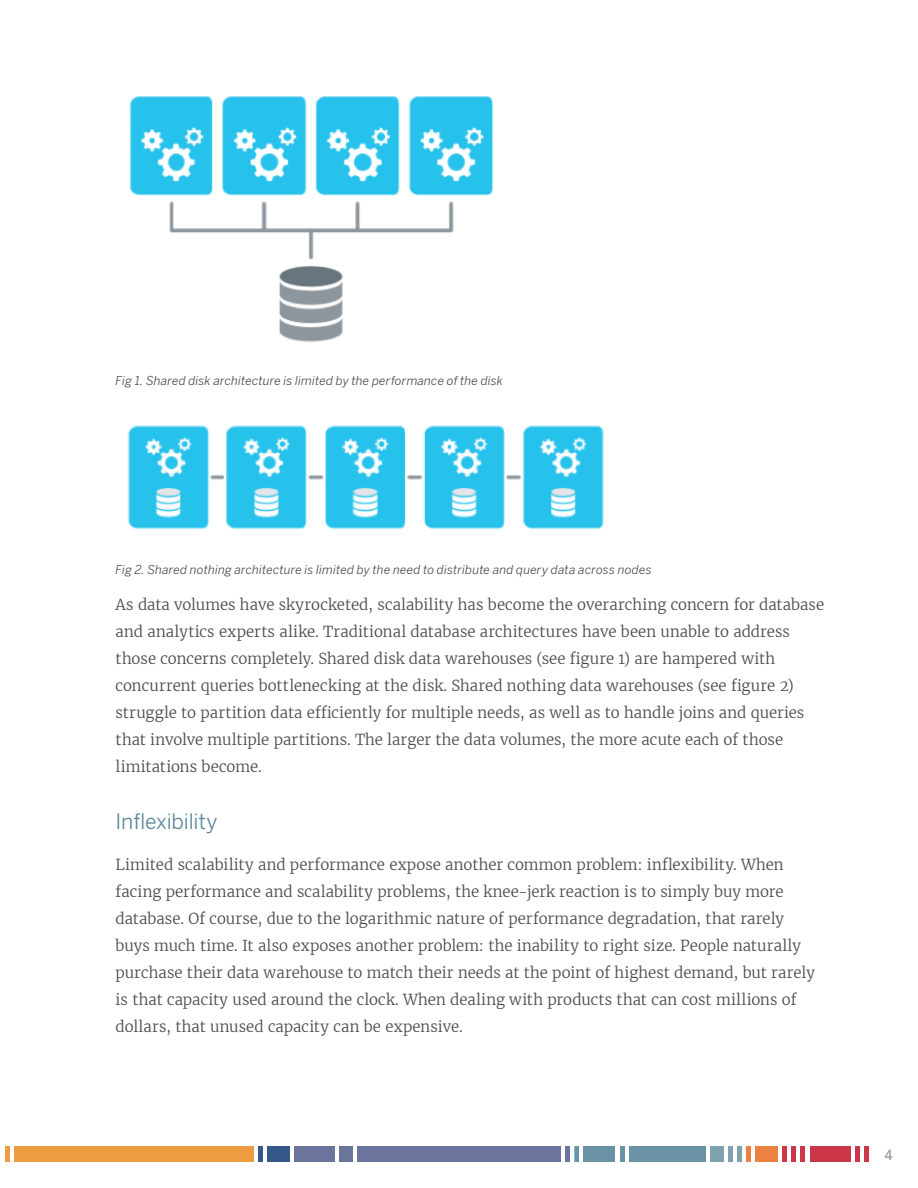
<style>
.page{position:relative;width:918px;height:1188px;background:#fff}
.page>*{position:absolute;margin:0;border:0;box-sizing:border-box;transform-origin:0 0}
.BODYCOPY-subhead{font:21px "Benton Sans";letter-spacing:-.01em;color:#59879b}
.BODYCOPY-standard{font:300 15px/27px "Merriweather";color:#4b4b4b}
.t1{font:13.5px "Benton Sans";color:#9b9b9b}
.CAPTION-large_image{font:italic 12px "Benton Sans";letter-spacing:.01em;color:#4b4b4b}
</style>
<div class="page">
<div style="left:14px;top:1147px;width:239px;height:15px;background:#ed9c41"></div>
<hr style="left:5px;top:1147px;width:4px;height:15px;background:#ed9c41">
<div style="left:267px;top:1147px;width:23px;height:15px;background:#35578a"></div>
<hr style="left:258px;top:1147px;width:4px;height:15px;background:#35578a">
<div style="left:294px;top:1147px;width:41px;height:15px;background:#6b749c"></div>
<div style="left:340px;top:1147px;width:13px;height:15px;background:#6b749c"></div>
<div style="left:358px;top:1147px;width:203px;height:15px;background:#6b749c"></div>
<hr style="left:566px;top:1147px;width:4px;height:15px;background:#6b749c">
<div style="left:584px;top:1147px;width:31px;height:15px;background:#6993a5"></div>
<hr style="left:575px;top:1147px;width:4px;height:15px;background:#6993a5">
<div style="left:629px;top:1147px;width:77px;height:15px;background:#6993a5"></div>
<hr style="left:620px;top:1147px;width:4px;height:15px;background:#6993a5">
<div style="left:710px;top:1147px;width:14px;height:15px;background:#7ea3af"></div>
<div style="left:737px;top:1147px;width:5px;height:15px;background:#7ea3af"></div>
<div style="left:728px;top:1147px;width:5px;height:15px;background:#7ea3af"></div>
<div style="left:756px;top:1147px;width:22px;height:15px;background:#ea8341"></div>
<hr style="left:747px;top:1147px;width:4px;height:15px;background:#ea8341">
<hr style="left:783px;top:1147px;width:4px;height:15px;background:#cc3649">
<hr style="left:801px;top:1147px;width:4px;height:15px;background:#cc3649">
<hr style="left:792px;top:1147px;width:4px;height:15px;background:#cc3649">
<div style="left:810px;top:1147px;width:40px;height:15px;background:#cc3649"></div>
<hr style="left:855px;top:1147px;width:4px;height:15px;background:#cc3649">
<hr style="left:864px;top:1147px;width:4px;height:15px;background:#cc3649">
<img style="left:129px;top:96px;width:364px;height:246px">
<img style="left:127px;top:425px;width:477px;height:105px">
<p class="CAPTION-large_image" style="left:116px;top:373px;width:389px">Fig 1. Shared disk architecture is limited by the performance of the disk</p>
<p class="CAPTION-large_image" style="left:116px;top:562px;width:538px">Fig 2. Shared nothing architecture is limited by the need to distribute and query data across nodes</p>
<p class="BODYCOPY-standard" style="left:116px;top:590px;width:710px">As data volumes have skyrocketed, scalability has become the overarching concern for database and analytics experts alike. Traditional database architectures have been unable to address those concerns completely. Shared disk data warehouses (see figure 1) are hampered with concurrent queries bottlenecking at the disk. Shared nothing data warehouses (see figure 2) struggle to partition data efficiently for multiple needs, as well as to handle joins and queries that involve multiple partitions. The larger the data volumes, the more acute each of those limitations become.</p>
<p class="BODYCOPY-subhead" style="left:116px;top:809px;width:103px">Inflexibility</p>
<p class="BODYCOPY-standard" style="left:116px;top:851px;width:701px">Limited scalability and performance expose another common problem: inflexibility. When facing performance and scalability problems, the knee-jerk reaction is to simply buy more database. Of course, due to the logarithmic nature of performance degradation, that rarely buys much time. It also exposes another problem: the inability to right size. People naturally purchase their data warehouse to match their needs at the point of highest demand, but rarely is that capacity used around the clock. When dealing with products that can cost millions of dollars, that unused capacity can be expensive.</p>
<p class="t1" style="left:885px;top:1147px;width:10px">4</p>
</div>
